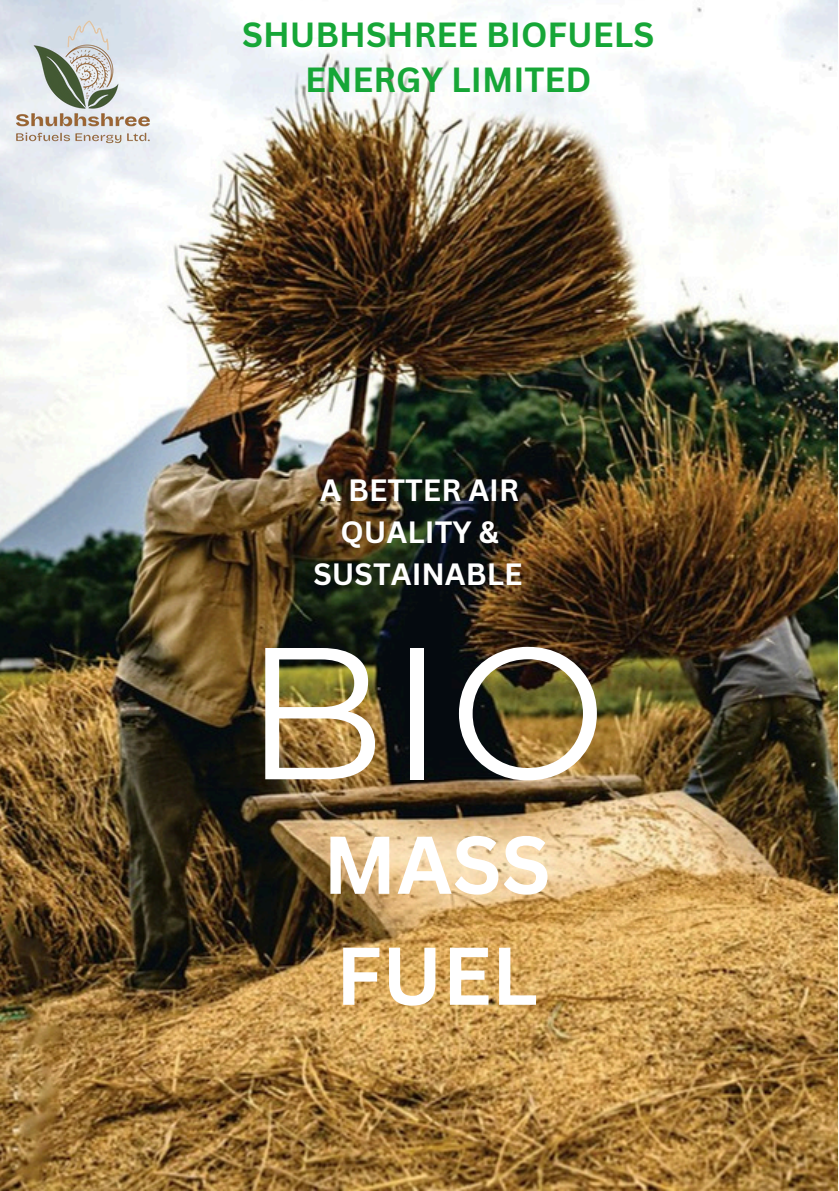
<style>
.page{position:relative;width:839px;height:1191px;background:#fff}
.page>*{position:absolute;margin:0;border:0;box-sizing:border-box;transform-origin:0 0}
.t1{font:187.6px "Montserrat";color:#fff}
.t2{font:700 80px/111px "Canva Sans";color:#fff}
.t3{font:700 34px/45px "Canva Sans";color:#16a637;text-align:center}
.t4{font:700 30px/42px "Canva Sans";color:#fff;text-align:center}
</style>
<div class="page">
<img style="left:0;top:0;width:837px;height:1190px">
<img style="left:9px;top:16px;width:150px;height:148px">
<p class="t3" style="left:242px;top:12px;width:413px">SHUBHSHREE BIOFUELS<br>ENERGY LIMITED</p>
<h2 class="t4" style="left:313px;top:469px;width:210px">A BETTER AIR<br>QUALITY &amp;<br>SUSTAINABLE</h2>
<h3 class="t1" style="left:244px;top:598px;width:364px">BIO</h3>
<h1 class="t2" style="left:323px;top:807px;width:229px">MASS<br>FUEL</h1>
</div>
